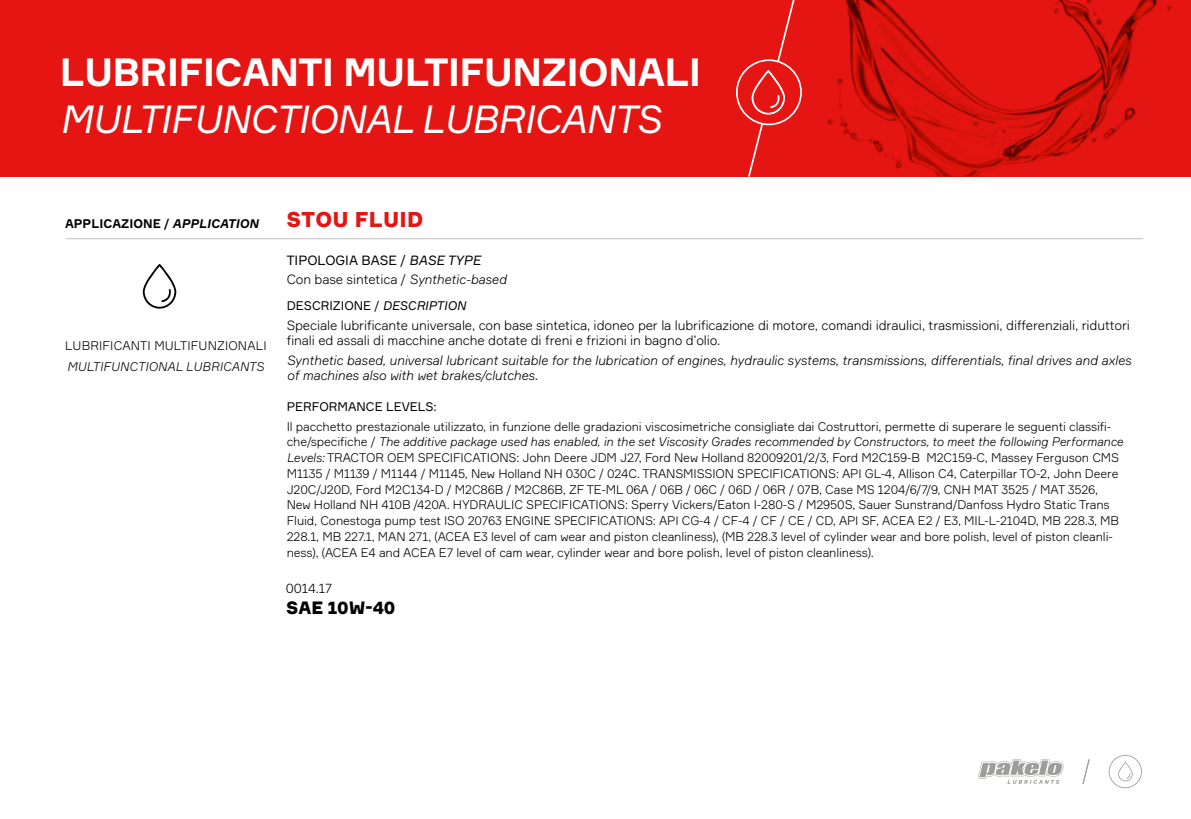
<style>
.page{position:relative;width:1191px;height:819px;background:#fff}
.page>*{position:absolute;margin:0;border:0;box-sizing:border-box;transform-origin:0 0}
.t1{font:700 38.5px "Formular";letter-spacing:-.02em;color:#fff}
.t2{font:italic 38.5px "Formular";letter-spacing:-.02em;color:#fff}
.t3{font:900 21px "Formular";letter-spacing:.01em;color:#e41513}
.t4{font:900 17.5px "Formular";letter-spacing:-.005em;color:#000}
.t5{font:300 13.12px/15.8px "Formular";letter-spacing:-.01em;color:#000}
.t6{font:italic 300 13.12px/15.8px "Formular";letter-spacing:-.01em;color:#000}
.t7{font:300 12.25px/15.8px "Formular";letter-spacing:-.01em;color:#000}
.t8{font:12.25px "Formular";color:#000}
.t9{font:300 12.25px "Formular";letter-spacing:.01em;color:#000}
.t10{font:italic 300 12.25px "Formular";letter-spacing:.01em;color:#000}
.t11{font:700 12.25px "Formular";color:#000}
.s1{font-style:italic}
.s2{font-weight:400}
.s3{font-weight:400;font-style:italic}
</style>
<div class="page">
<svg style="left:978px;top:759px;width:85px;height:24px"></svg>
<svg style="left:1082px;top:759px;width:8px;height:25px"></svg>
<div style="left:0;top:0;width:1191px;height:177px;background:#e41513"></div>
<img style="left:827px;top:0;width:345px;height:177px">
<svg style="left:736px;top:0;width:66px;height:177px"></svg>
<svg style="left:1108px;top:755px;width:33px;height:33px"></svg>
<hr style="left:65px;top:238px;width:1078px;height:1px;background:#c1c0c0">
<svg style="left:143px;top:264px;width:33px;height:44px"></svg>
<h1 class="t1" style="left:60px;top:49px;width:643px">LUBRIFICANTI MULTIFUNZIONALI</h1>
<h1 class="t2" style="left:60px;top:95px;width:603px">MULTIFUNCTIONAL LUBRICANTS</h1>
<p class="t11" style="left:65px;top:216px;width:195px">APPLICAZIONE / <span class="s1">APPLICATION</span></p>
<p class="t9" style="left:65px;top:338px;width:203px">LUBRIFICANTI MULTIFUNZIONALI</p>
<p class="t10" style="left:67px;top:359px;width:198px">MULTIFUNCTIONAL LUBRICANTS</p>
<h2 class="t3" style="left:287px;top:207px;width:138px">STOU FLUID</h2>
<p class="t5" style="left:287px;top:250px;width:221px;line-height:19.2px"><span class="s2">TIPOLOGIA BASE /</span> <span class="s3">BASE TYPE<br></span>Con base sintetica / <span class="s1">Synthetic-based</span></p>
<p class="t8" style="left:287px;top:298px;width:181px">DESCRIZIONE / <span class="s1">DESCRIPTION</span></p>
<p class="t5" style="left:287px;top:317px;width:845px">Speciale lubrificante universale, con base sintetica, idoneo per la lubrificazione di motore, comandi idraulici, trasmissioni, differenziali, riduttori finali ed assali di macchine anche dotate di freni e frizioni in bagno d’olio.</p>
<p class="t6" style="left:287px;top:352px;width:846px">Synthetic based, universal lubricant suitable for the lubrication of engines, hydraulic systems, transmissions, differentials, final drives and axles of machines also with wet brakes/clutches.</p>
<p class="t8" style="left:287px;top:399px;width:151px">PERFORMANCE LEVELS:</p>
<p class="t7" style="left:287px;top:418px;width:838px">Il pacchetto prestazionale utilizzato, in funzione delle gradazioni viscosimetriche consigliate dai Costruttori, permette di superare le seguenti classifi&shy;che/specifiche / <span class="s1">The additive package used has enabled, in the set Viscosity Grades recommended by Constructors, to meet the following Performance Levels:</span> TRACTOR OEM SPECIFICATIONS: John Deere JDM J27, Ford New Holland 82009201/2/3, Ford M2C159-B M2C159-C, Massey Ferguson CMS M1135 / M1139 / M1144 / M1145, New Holland NH 030C / 024C. TRANSMISSION SPECIFICATIONS: API GL-4, Allison C4, Caterpillar TO-2, John Deere J20C/J20D, Ford M2C134-D / M2C86B / M2C86B, ZF TE-ML 06A / 06B / 06C / 06D / 06R / 07B, Case MS 1204/6/7/9, CNH MAT 3525 / MAT 3526, New Holland NH 410B /420A. HYDRAULIC SPECIFICATIONS: Sperry Vickers/Eaton I-280-S / M2950S, Sauer Sunstrand/Danfoss Hydro Static Trans Fluid, Conestoga pump test ISO 20763 ENGINE SPECIFICATIONS: API CG-4 / CF-4 / CF / CE / CD, API SF, ACEA E2 / E3, MIL-L-2104D, MB 228.3, MB 228.1, MB 227.1, MAN 271, (ACEA E3 level of cam wear and piston cleanliness), (MB 228.3 level of cylinder wear and bore polish, level of piston cleanli&shy;ness), (ACEA E4 and ACEA E7 level of cam wear, cylinder wear and bore polish, level of piston cleanliness).</p>
<p class="t5" style="left:286px;top:580px;width:48px">0014.17</p>
<h3 class="t4" style="left:286px;top:596px;width:111px">SAE 10W-40</h3>
</div>
